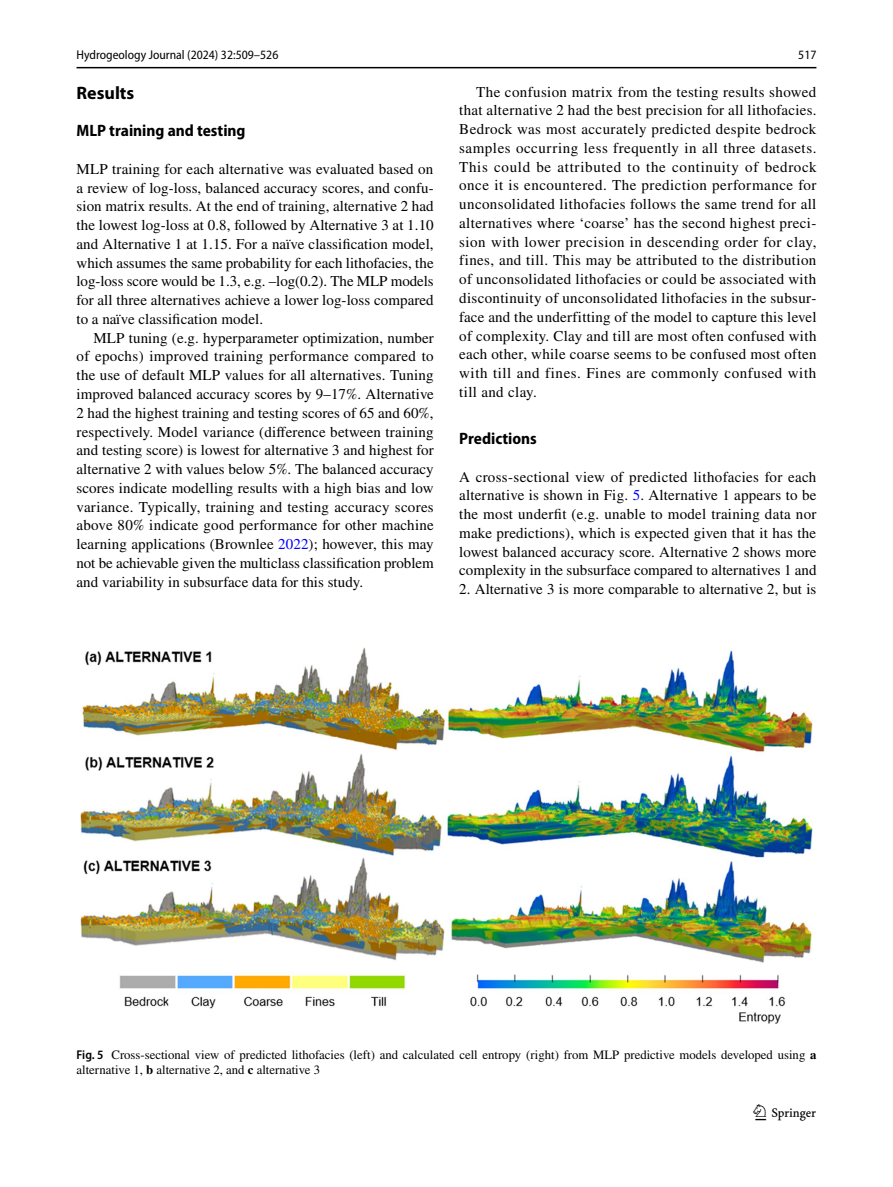
<style>
.page{position:relative;width:893px;height:1187px;background:#fff}
.page>*{position:absolute;margin:0;border:0;box-sizing:border-box;transform-origin:0 0}
.t1{font:22.5px "Springnew Regular 3";color:#000}
.t2{font:700 18px "Myriad Pro";color:#000}
.t3{font:700 semi-condensed 16.5px "Myriad Pro";color:#000}
.t4{font:15px/18.8px "STIX";letter-spacing:.005em;color:#000;text-align:justify}
.t5{font:12.75px/15px "STIX";color:#000}
.t6{font:semi-condensed 12.75px "Myriad Pro";color:#000}
.s1{color:#00f}
.s2{font-family:"Myriad Pro";font-weight:600;font-stretch:semi-condensed}
.s3{font-weight:700}
</style>
<div class="page">
<hr style="left:77px;top:67px;width:739px;height:1px;background:#000">
<img style="left:81px;top:648px;width:731px;height:375px">
<p class="t6" style="left:77px;top:48px;width:203px">Hydrogeology Journal (2024) 32:509–526</p>
<p class="t6" style="left:798px;top:48px;width:20px">517</p>
<p class="t2" style="left:77px;top:81px;width:59px">Results</p>
<p class="t3" style="left:77px;top:122px;width:171px">MLP training and testing</p>
<p class="t4" style="left:77px;top:160px;width:359px">MLP training for each alternative was evaluated based on a review of log-loss, balanced accuracy scores, and confu&shy;sion matrix results. At the end of training, alternative 2 had the lowest log-loss at 0.8, followed by Alternative 3 at 1.10 and Alternative 1 at 1.15. For a naïve classification model, which assumes the same probability for each lithofacies, the log-loss score would be 1.3, e.g. –log(0.2). The MLP models for all three alternatives achieve a lower log-loss compared to a naïve classification model.</p>
<p class="t4" style="left:77px;top:329px;width:359px;text-indent:17px">MLP tuning (e.g. hyperparameter optimization, number of epochs) improved training performance compared to the use of default MLP values for all alternatives. Tuning improved balanced accuracy scores by 9–17%. Alternative 2 had the highest training and testing scores of 65 and 60%, respectively. Model variance (difference between training and testing score) is lowest for alternative 3 and highest for alternative 2 with values below 5%. The balanced accuracy scores indicate modelling results with a high bias and low variance. Typically, training and testing accuracy scores above 80% indicate good performance for other machine learning applications (Brownlee <span class="s1">2022</span>); however, this may not be achievable given the multiclass classification problem and variability in subsurface data for this study.</p>
<p class="t4" style="left:459px;top:83px;width:359px;text-indent:17px">The confusion matrix from the testing results showed that alternative 2 had the best precision for all lithofacies.<br>Bedrock was most accurately predicted despite bedrock samples occurring less frequently in all three datasets.<br>This could be attributed to the continuity of bedrock once it is encountered. The prediction performance for unconsolidated lithofacies follows the same trend for all alternatives where ‘coarse’ has the second highest preci&shy;sion with lower precision in descending order for clay, fines, and till. This may be attributed to the distribution of unconsolidated lithofacies or could be associated with discontinuity of unconsolidated lithofacies in the subsur&shy;face and the underfitting of the model to capture this level of complexity. Clay and till are most often confused with each other, while coarse seems to be confused most often with till and fines. Fines are commonly confused with till and clay.</p>
<p class="t3" style="left:459px;top:429px;width:79px">Predictions</p>
<p class="t4" style="left:459px;top:468px;width:359px">A cross-sectional view of predicted lithofacies for each alternative is shown in Fig. <span class="s1">5</span>. Alternative 1 appears to be the most underfit (e.g. unable to model training data nor make predictions), which is expected given that it has the lowest balanced accuracy score. Alternative 2 shows more complexity in the subsurface compared to alternatives 1 and</p>
<p class="t4" style="left:459px;top:580px;width:359px">2. Alternative 3 is more comparable to alternative 2, but is</p>
<p class="t5" style="left:77px;top:1047px;width:741px"><span class="s2">Fig. 5</span> Cross-sectional view of predicted lithofacies (left) and calculated cell entropy (right) from MLP predictive models developed using <span class="s3">a </span>alternative 1, <span class="s3">b</span> alternative 2, and <span class="s3">c</span> alternative 3</p>
<h1 class="t1" style="left:755px;top:1104px;width:62px">1 3</h1>
</div>
